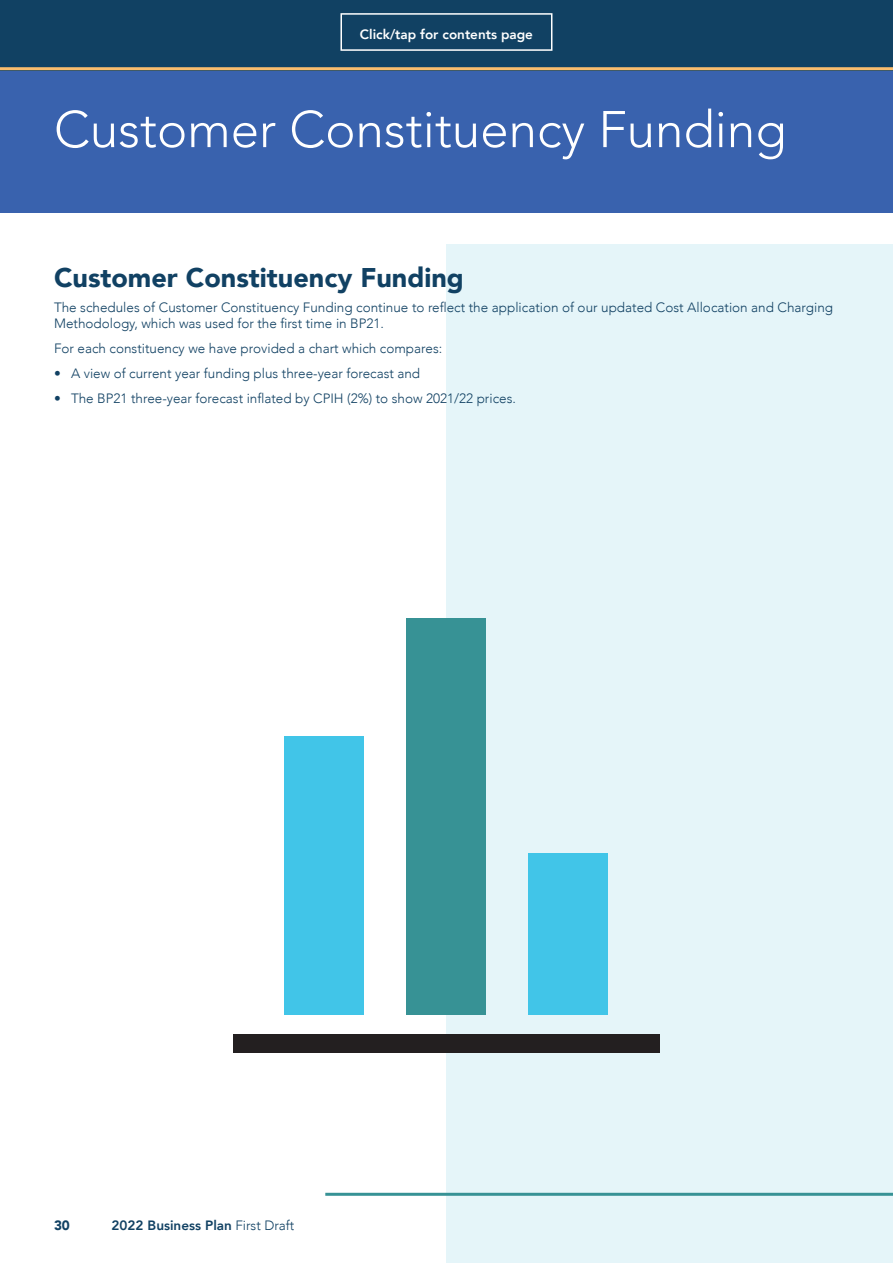
<style>
.page{position:relative;width:893px;height:1263px;background:#fff}
.page>*{position:absolute;margin:0;border:0;box-sizing:border-box;transform-origin:0 0}
.t1{font:300 51px "Avenir";color:#fff}
.t2{font:900 27px "Avenir";color:#114163}
.t3{font:300 13.5px/16.2px "Avenir";color:#114163}
.t4{font:800 13.5px "Avenir";color:#114163}
.t5{font:800 13.5px "Avenir";color:#fff}
.t6{font:900 13.5px "Avenir";color:#114163}
.s1{font-weight:300}
</style>
<div class="page">
<div style="left:446px;top:244px;width:447px;height:1019px;background:#e5f5f9"></div>
<div style="left:233px;top:1034px;width:427px;height:19px;background:#231f20"></div>
<div style="left:284px;top:736px;width:80px;height:279px;background:#41c5e8"></div>
<div style="left:407px;top:618px;width:79px;height:397px;background:#379295"></div>
<div style="left:528px;top:854px;width:80px;height:161px;background:#41c5e8"></div>
<div style="left:0;top:0;width:893px;height:213px;background:#3962ae"></div>
<div style="left:0;top:0;width:893px;height:70px;background:#114163"></div>
<div style="left:340px;top:13px;width:212px;height:38px;border:2px solid #fff"></div>
<hr style="left:0;top:67px;width:893px;height:3px;background:#f9bd6e">
<hr style="left:325px;top:1193px;width:568px;height:3px;background:#379295">
<p class="t5" style="left:360px;top:24px;width:175px">Click/tap for contents page</p>
<h1 class="t1" style="left:54px;top:99px;width:734px">Customer Constituency Funding</h1>
<h2 class="t2" style="left:54px;top:255px;width:411px">Customer Constituency Funding</h2>
<p class="t3" style="left:54px;top:299px;width:781px">The schedules of Customer Constituency Funding continue to reflect the application of our updated Cost Allocation and Charging<br>Methodology, which was used for the first time in BP21.</p>
<p class="t3" style="left:54px;top:340px;width:390px">For each constituency we have provided a chart which compares:</p>
<p class="t3" style="left:54px;top:365px;width:368px">• A view of current year funding plus three-year forecast and</p>
<p class="t3" style="left:54px;top:390px;width:463px">• The BP21 three-year forecast inflated by CPIH (2%) to show 2021/22 prices.</p>
<p class="t6" style="left:54px;top:1214px;width:17px">30</p>
<p class="t4" style="left:112px;top:1215px;width:184px">2022 Business Plan <span class="s1">First Draft</span></p>
</div>
